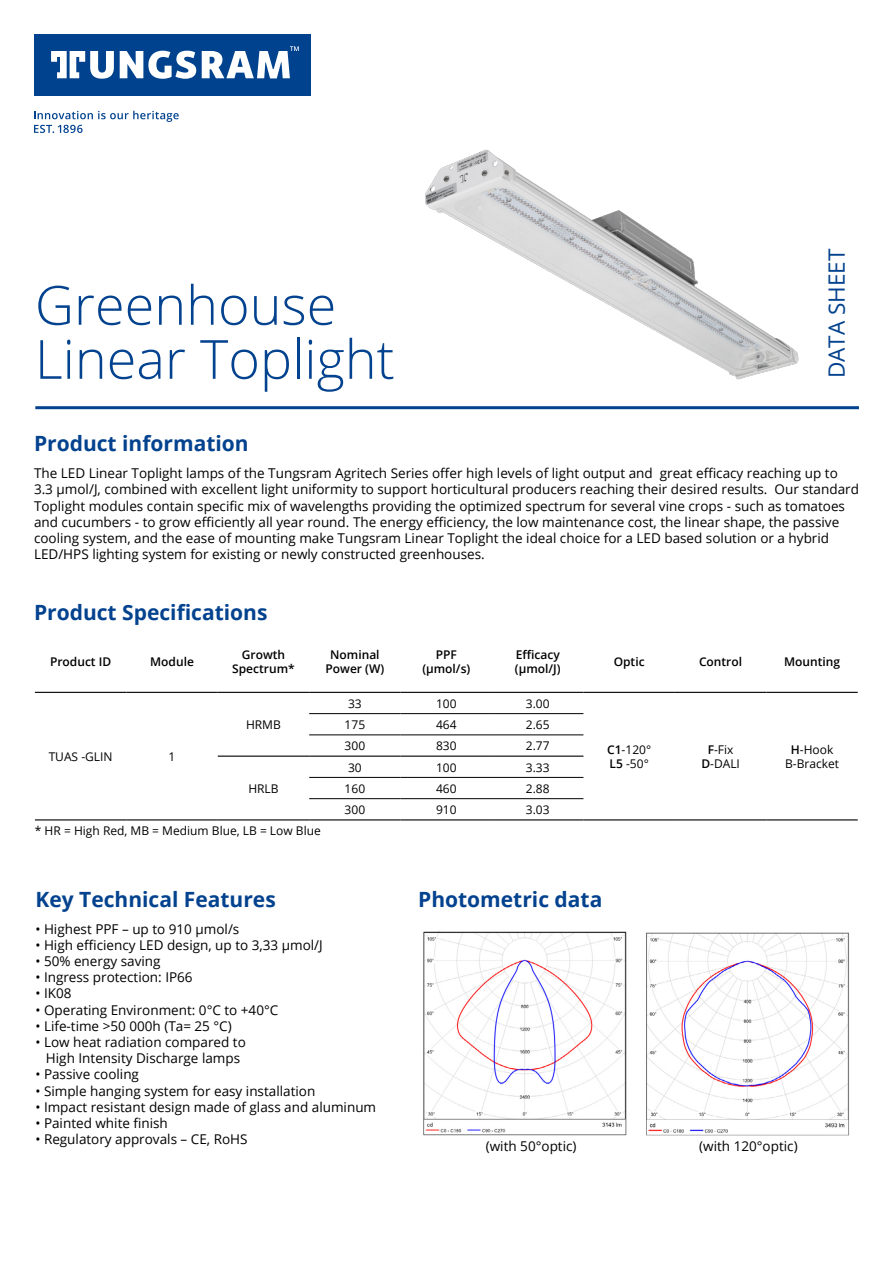
<style>
.page{position:relative;width:893px;height:1263px;background:#fff}
.page>*{position:absolute;margin:0;border:0;box-sizing:border-box;transform-origin:0 0}
.t1{font:300 54px/54px "Open Sans";color:#03428e}
.t2{font:22.5px "Open Sans";color:#03428e}
.t3{font:700 21px "Open Sans";color:#03428e}
.t4{font:13.5px/16.2px "Open Sans";color:#000}
.t5{font:12px/14.4px "Open Sans";color:#000;text-align:center}
.t6{font:600 12px/14.4px "Open Sans";color:#000;text-align:center}
.s1{font-weight:600}
</style>
<div class="page">
<hr style="left:35px;top:406px;width:824px;height:3px;background:#03428e">
<hr style="left:35px;top:692px;width:91px;height:1px;background:#000">
<hr style="left:35px;top:819px;width:91px;height:1px;background:#000">
<hr style="left:126px;top:692px;width:92px;height:1px;background:#000">
<hr style="left:218px;top:692px;width:91px;height:1px;background:#000">
<hr style="left:309px;top:692px;width:92px;height:1px;background:#000">
<hr style="left:401px;top:692px;width:91px;height:1px;background:#000">
<hr style="left:492px;top:692px;width:91px;height:1px;background:#000">
<hr style="left:583px;top:692px;width:92px;height:1px;background:#000">
<hr style="left:675px;top:692px;width:91px;height:1px;background:#000">
<hr style="left:766px;top:692px;width:92px;height:1px;background:#000">
<hr style="left:583px;top:819px;width:92px;height:1px;background:#000">
<hr style="left:675px;top:819px;width:91px;height:1px;background:#000">
<hr style="left:766px;top:819px;width:92px;height:1px;background:#000">
<hr style="left:126px;top:819px;width:92px;height:1px;background:#000">
<hr style="left:218px;top:819px;width:91px;height:1px;background:#000">
<hr style="left:309px;top:819px;width:92px;height:1px;background:#000">
<hr style="left:401px;top:819px;width:91px;height:1px;background:#000">
<hr style="left:492px;top:819px;width:91px;height:1px;background:#000">
<hr style="left:309px;top:713px;width:92px;height:1px;background:#000">
<hr style="left:401px;top:713px;width:91px;height:1px;background:#000">
<hr style="left:492px;top:713px;width:91px;height:1px;background:#000">
<hr style="left:309px;top:735px;width:92px;height:1px;background:#000">
<hr style="left:401px;top:735px;width:91px;height:1px;background:#000">
<hr style="left:492px;top:735px;width:91px;height:1px;background:#000">
<hr style="left:309px;top:777px;width:92px;height:1px;background:#000">
<hr style="left:401px;top:777px;width:91px;height:1px;background:#000">
<hr style="left:492px;top:777px;width:91px;height:1px;background:#000">
<hr style="left:309px;top:798px;width:92px;height:1px;background:#000">
<hr style="left:401px;top:798px;width:91px;height:1px;background:#000">
<hr style="left:492px;top:798px;width:91px;height:1px;background:#000">
<hr style="left:218px;top:755px;width:91px;height:2px;background:#000">
<hr style="left:309px;top:755px;width:92px;height:2px;background:#000">
<hr style="left:401px;top:755px;width:91px;height:2px;background:#000">
<hr style="left:492px;top:755px;width:91px;height:2px;background:#000">
<img style="left:423px;top:931px;width:204px;height:205px">
<img style="left:646px;top:932px;width:203px;height:204px">
<img style="left:425px;top:149px;width:374px;height:231px">
<div style="left:34px;top:34px;width:276px;height:61px;background:#01428e"></div>
<svg style="left:120px;top:51px;width:76px;height:28px"></svg>
<svg style="left:202px;top:46px;width:97px;height:32px"></svg>
<svg style="left:51px;top:51px;width:63px;height:28px"></svg>
<svg style="left:34px;top:111px;width:145px;height:22px"></svg>
<h1 class="t1" style="left:35px;top:277px;width:361px">Greenhouse<br>Linear Toplight</h1>
<h2 class="t2" style="left:821px;top:378px;width:131px;rotate:-90deg">DATA SHEET</h2>
<h3 class="t3" style="left:34px;top:429px;width:216px">Product information</h3>
<p class="t4" style="left:34px;top:465px;width:826px">The LED Linear Toplight lamps of the Tungsram Agritech Series offer high levels of light output and great efficacy reaching up to 3.3 μmol/J, combined with excellent light uniformity to support horticultural producers reaching their desired results. Our standard Toplight modules contain specific mix of wavelengths providing the optimized spectrum for several vine crops - such as tomatoes and cucumbers - to grow efficiently all year round. The energy efficiency, the low maintenance cost, the linear shape, the passive cooling system, and the ease of mounting make Tungsram Linear Toplight the ideal choice for a LED based solution or a hybrid LED/HPS lighting system for existing or newly constructed greenhouses.</p>
<h3 class="t3" style="left:34px;top:597px;width:235px">Product Specifications</h3>
<p class="t6" style="left:50px;top:654px;width:63px">Product ID</p>
<p class="t6" style="left:150px;top:654px;width:45px">Module</p>
<p class="t6" style="left:232px;top:647px;width:64px">Growth<br>Spectrum*</p>
<p class="t6" style="left:326px;top:647px;width:60px">Nominal<br>Power (W)</p>
<p class="t6" style="left:422px;top:647px;width:49px">PPF (μmol/s)</p>
<p class="t6" style="left:515px;top:647px;width:47px;text-align:left">Efficacy (μmol/J)</p>
<p class="t6" style="left:614px;top:654px;width:32px">Optic</p>
<p class="t6" style="left:699px;top:654px;width:45px">Control</p>
<p class="t6" style="left:784px;top:654px;width:58px">Mounting</p>
<p class="t5" style="left:49px;top:749px;width:65px">TUAS -GLIN</p>
<p class="t5" style="left:169px;top:749px;width:8px">1</p>
<p class="t5" style="left:246px;top:717px;width:36px">HRMB</p>
<p class="t5" style="left:248px;top:781px;width:32px">HRLB</p>
<p class="t5" style="left:35px;top:823px;width:287px">* HR = High Red, MB = Medium Blue, LB = Low Blue</p>
<p class="t5" style="left:348px;top:696px;width:15px">33</p>
<p class="t5" style="left:436px;top:696px;width:22px">100</p>
<p class="t5" style="left:526px;top:696px;width:25px">3.00</p>
<p class="t5" style="left:345px;top:717px;width:22px">175</p>
<p class="t5" style="left:436px;top:717px;width:22px">464</p>
<p class="t5" style="left:526px;top:717px;width:25px">2.65</p>
<p class="t5" style="left:345px;top:738px;width:22px">300</p>
<p class="t5" style="left:436px;top:738px;width:22px">830</p>
<p class="t5" style="left:526px;top:738px;width:25px">2.77</p>
<p class="t5" style="left:348px;top:760px;width:15px">30</p>
<p class="t5" style="left:436px;top:760px;width:22px">100</p>
<p class="t5" style="left:526px;top:760px;width:25px">3.33</p>
<p class="t5" style="left:345px;top:781px;width:22px">160</p>
<p class="t5" style="left:436px;top:781px;width:22px">460</p>
<p class="t5" style="left:526px;top:781px;width:25px">2.88</p>
<p class="t5" style="left:345px;top:802px;width:22px">300</p>
<p class="t5" style="left:436px;top:802px;width:22px">910</p>
<p class="t5" style="left:526px;top:802px;width:25px">3.03</p>
<p class="t5" style="left:607px;top:742px;width:46px;text-align:left"><span class="s1">C1</span>-120°<br><span class="s1">L5</span> -50°</p>
<p class="t5" style="left:701px;top:742px;width:40px"><span class="s1">F</span>-Fix<br><span class="s1">D</span>-DALI</p>
<p class="t5" style="left:785px;top:742px;width:55px"><span class="s1">H</span>-Hook<br>B-Bracket</p>
<h3 class="t3" style="left:35px;top:884px;width:242px">Key Technical Features</h3>
<p class="t4" style="left:35px;top:920px;width:205px">• Highest PPF – up to 910 µmol/s</p>
<p class="t4" style="left:35px;top:936px;width:289px">• High efficiency LED design, up to 3,33 µmol/J</p>
<p class="t4" style="left:35px;top:953px;width:127px">• 50% energy saving</p>
<p class="t4" style="left:35px;top:969px;width:159px">• Ingress protection: IP66</p>
<p class="t4" style="left:35px;top:985px;width:38px">• IK08</p>
<p class="t4" style="left:35px;top:1001px;width:244px">• Operating Environment: 0°C to +40°C</p>
<p class="t4" style="left:35px;top:1017px;width:198px">• Life-time &gt;50 000h (Ta= 25 °C)</p>
<p class="t4" style="left:35px;top:1034px;width:212px;text-align:center">• Low heat radiation compared to<br>High Intensity Discharge lamps</p>
<p class="t4" style="left:35px;top:1066px;width:105px">• Passive cooling</p>
<p class="t4" style="left:35px;top:1082px;width:281px">• Simple hanging system for easy installation</p>
<p class="t4" style="left:35px;top:1098px;width:342px">• Impact resistant design made of glass and aluminum</p>
<p class="t4" style="left:35px;top:1115px;width:134px">• Painted white finish</p>
<p class="t4" style="left:35px;top:1131px;width:214px">• Regulatory approvals – CE, RoHS</p>
<h3 class="t3" style="left:418px;top:884px;width:186px">Photometric data</h3>
<p class="t4" style="left:486px;top:1137px;width:92px">(with 50°optic)</p>
<p class="t4" style="left:699px;top:1137px;width:100px">(with 120°optic)</p>
</div>
